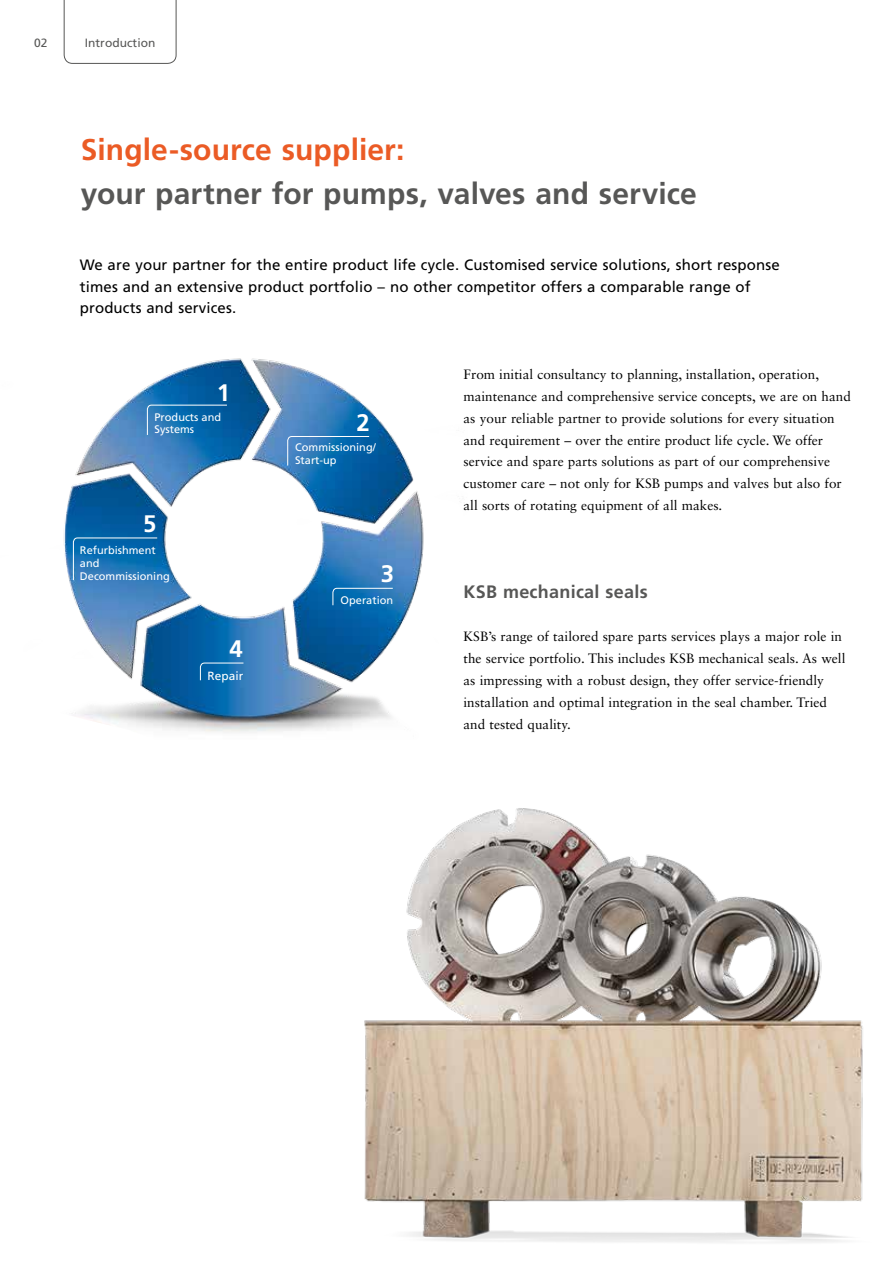
<style>
.page{position:relative;width:893px;height:1263px;background:#fff}
.page>*{position:absolute;margin:0;border:0;box-sizing:border-box;transform-origin:0 0}
.t1{font:700 30px "Frutiger LT Pro";letter-spacing:.005em;color:#575756}
.t2{font:700 30px "Frutiger LT Pro";letter-spacing:.005em;color:#eb5b25}
.t3{font:700 23.85px "Frutiger LT Pro";color:#fff}
.t4{font:700 18px "Frutiger LT Pro";letter-spacing:.015em;color:#575756}
.t5{font:15px/21.9px "Frutiger LT Pro";letter-spacing:.01em;color:#000}
.t6{font:13.5px/21.9px "Sabon LT Std";color:#000}
.t7{font:12px "Frutiger LT Pro";letter-spacing:.005em;color:#575756}
.t8{font:11.85px "Frutiger LT Pro";color:#fff}
.t9{font:10.95px/12.9px "Frutiger LT Pro";color:#fff}
</style>
<div class="page">
<img style="left:64px;top:358px;width:360px;height:375px">
<svg style="left:287px;top:436px;width:83px;height:30px;background:#2476b6"></svg>
<svg style="left:332px;top:587px;width:62px;height:19px"></svg>
<svg style="left:200px;top:662px;width:44px;height:19px"></svg>
<svg style="left:147px;top:404px;width:81px;height:32px;background:#1a71b1"></svg>
<svg style="left:73px;top:537px;width:85px;height:44px;background:#1b74b5"></svg>
<img style="left:364px;top:808px;width:499px;height:435px">
<svg style="left:64px;top:0;width:112px;height:64px"></svg>
<p class="t7" style="left:34px;top:36px;width:15px">02</p>
<p class="t7" style="left:85px;top:35px;width:72px">Introduction</p>
<h1 class="t2" style="left:81px;top:132px;width:325px">Single-source supplier:</h1>
<h1 class="t1" style="left:81px;top:176px;width:618px">your partner for pumps, valves and service</h1>
<p class="t5" style="left:80px;top:254px;width:702px">We are your partner for the entire product life cycle. Customised service solutions, short response times and an extensive product portfolio – no other competitor offers a comparable range of products and services.</p>
<h2 class="t3" style="left:217px;top:378px;width:15px">1</h2>
<p class="t9" style="left:155px;top:410px;width:68px">Products and<br>Systems</p>
<h2 class="t3" style="left:356px;top:409px;width:15px">2</h2>
<p class="t9" style="left:295px;top:441px;width:82px">Commissioning/<br>Start-up</p>
<h2 class="t3" style="left:143px;top:510px;width:15px">5</h2>
<p class="t9" style="left:80px;top:544px;width:91px">Refurbishment and<br>Decommissioning</p>
<h2 class="t3" style="left:230px;top:635px;width:15px">4</h2>
<p class="t8" style="left:208px;top:668px;width:37px">Repair</p>
<h2 class="t3" style="left:381px;top:560px;width:15px">3</h2>
<p class="t9" style="left:341px;top:594px;width:54px">Operation</p>
<p class="t6" style="left:463px;top:363px;width:389px">From initial consultancy to planning, installation, operation, maintenance and comprehensive service concepts, we are on hand as your reliable partner to provide solutions for every situation and requirement – over the entire product life cycle. We offer service and spare parts solutions as part of our comprehensive customer care – not only for KSB pumps and valves but also for all sorts of rotating equipment of all makes.</p>
<h3 class="t4" style="left:463px;top:581px;width:186px">KSB mechanical seals</h3>
<p class="t6" style="left:463px;top:625px;width:383px">KSB’s range of tailored spare parts services plays a major role in the service portfolio. This includes KSB mechanical seals. As well as impressing with a robust design, they offer service-friendly installation and optimal integration in the seal chamber. Tried and tested quality.</p>
</div>
